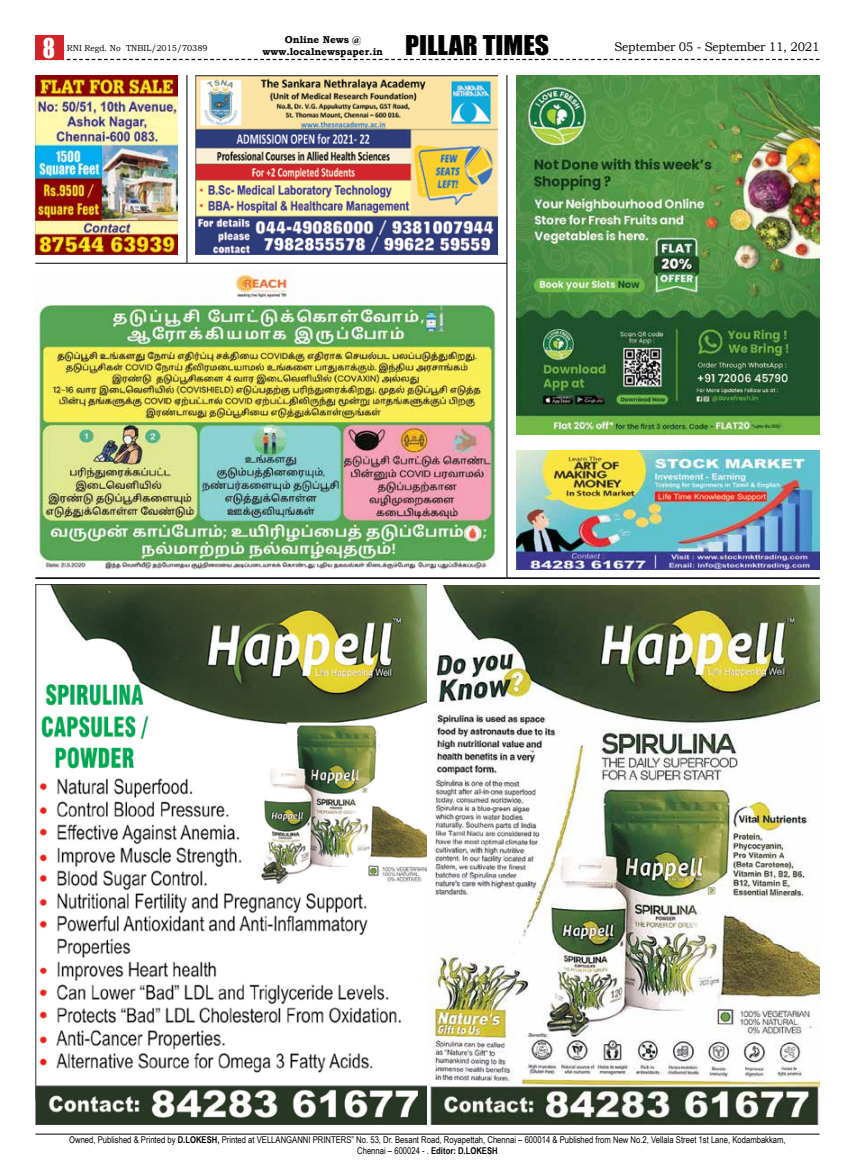
<style>
.page{position:relative;width:855px;height:1170px;background:#fff}
.page>*{position:absolute;margin:0;border:0;box-sizing:border-box;transform-origin:0 0}
.t1{font:25px "Impact";color:#000;scale:1.11 1}
.t2{font:25px "Impact";color:#fff;scale:.91 1}
.t3{font:12.5px "Bookman Old Style";letter-spacing:-.02em;color:#000;scale:.96 1}
.t4{font:700 10px/12.5px "Bookman Old Style";color:#000;text-align:center}
.t5{font:9.38px/11.2px "Arial Narrow";color:#000;text-align:center}
.t6{font:8.62px "Bookman Old Style";color:#000;scale:.96 1}
.s1{font-weight:700}
</style>
<div class="page">
<svg style="left:64px;top:59px;width:756px;height:1px"></svg>
<hr style="left:35px;top:1134px;width:785px;height:1px;background:#000">
<div style="left:35px;top:36px;width:29px;height:24px;background:#d2232a"></div>
<img style="left:517px;top:450px;width:303px;height:120px">
<img style="left:517px;top:75px;width:303px;height:360px">
<img style="left:35px;top:270px;width:462px;height:300px">
<img style="left:35px;top:75px;width:142px;height:180px">
<hr style="left:507px;top:75px;width:1px;height:503px;background:#000">
<img style="left:196px;top:75px;width:302px;height:180px">
<img style="left:35px;top:585px;width:391px;height:540px">
<img style="left:429px;top:586px;width:391px;height:539px">
<hr style="left:35px;top:578px;width:785px;height:1px;background:#000">
<hr style="left:35px;top:263px;width:472px;height:1px;background:#000">
<hr style="left:187px;top:75px;width:1px;height:188px;background:#000">
<h1 class="t2" style="left:43px;top:29px;width:15px">8</h1>
<p class="t6" style="left:67px;top:43px;width:148px">RNI Regd. No TNBIL/2015/70389</p>
<p class="t4" style="left:262px;top:33px;width:122px">Online News @ www.localnewspaper.in</p>
<h1 class="t1" style="left:405px;top:26px;width:131px">PILLAR TIMES</h1>
<h2 class="t3" style="left:615px;top:39px;width:215px">September 05 - September 11, 2021</h2>
<p class="t5" style="left:69px;top:1134px;width:718px">Owned, Published &amp; Printed by <span class="s1">D.LOKESH,</span> Printed at VELLANGANNI PRINTERS” No. 53, Dr. Besant Road, Royapettah, Chennai – 600014 &amp; Published from New No.2, Vellala Street 1st Lane, Kodambakkam,<br>Chennai – 600024 - . <span class="s1">Editor: D.LOKESH</span></p>
</div>
